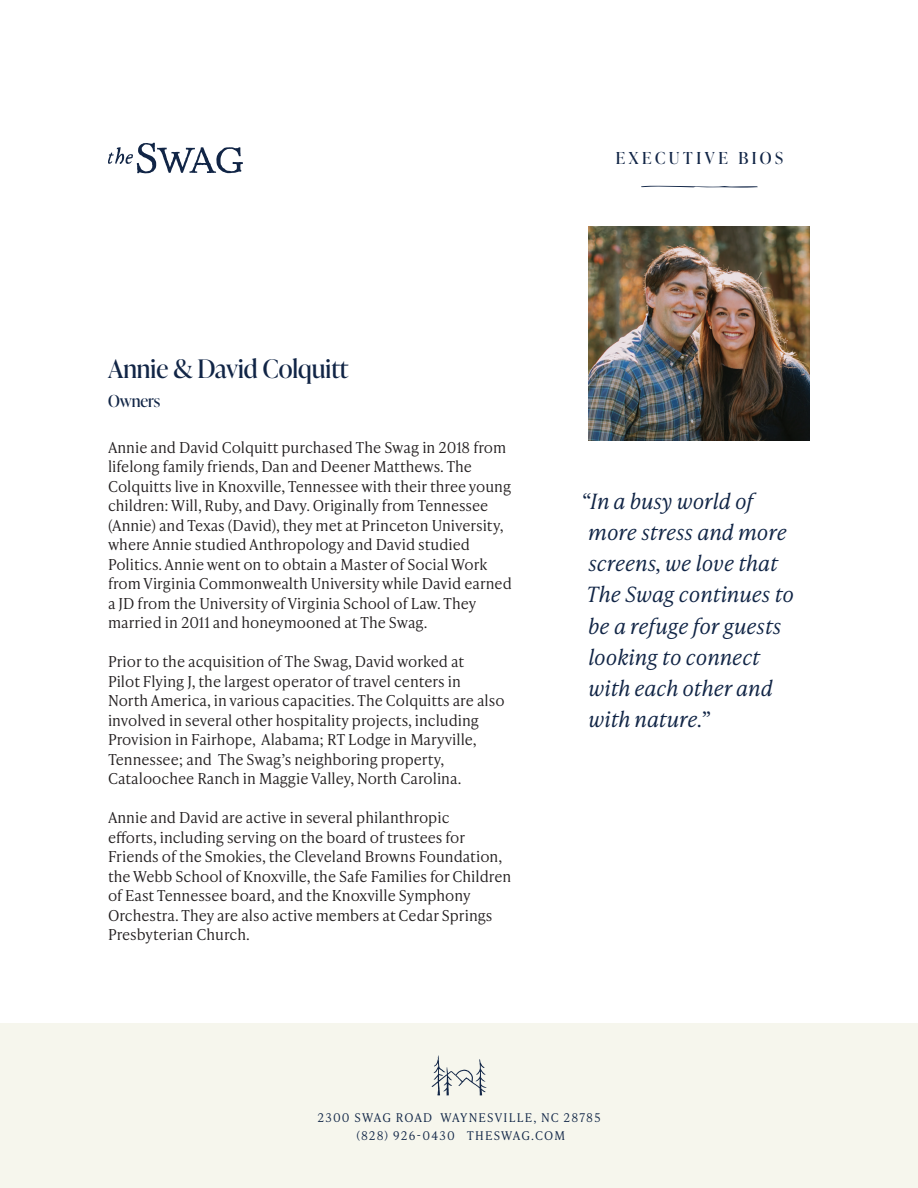
<style>
.page{position:relative;width:918px;height:1188px;background:#fff}
.page>*{position:absolute;margin:0;border:0;box-sizing:border-box;transform-origin:0 0}
.t1{font:25.5px "Ivy Presto Display";color:#112546}
.t2{font:italic 300 21px/31.2px "Ivy Presto Text";color:#112546}
.t3{font:16.5px "Ivy Presto Display";letter-spacing:.215em;color:#112546}
.t4{font:300 15px/19.5px "Ivy Presto Text";color:#231f20}
.t5{font:300 12px/18px "Ivy Presto Text";letter-spacing:.1em;color:#112647;text-align:center}
</style>
<div class="page">
<div style="left:0;top:1024px;width:918px;height:164px;background:#f6f6ed"></div>
<svg style="left:108px;top:143px;width:135px;height:30px"></svg>
<img style="left:588px;top:227px;width:221px;height:214px">
<svg style="left:431px;top:1055px;width:56px;height:40px"></svg>
<svg style="left:641px;top:186px;width:117px;height:2px"></svg>
<p class="t3" style="left:616px;top:146px;width:169px">EXECUTIVE BIOS</p>
<h1 class="t1" style="left:108px;top:351px;width:242px">Annie &amp; David Colquitt</h1>
<p class="t3" style="left:108px;top:389px;width:54px">Owners</p>
<p class="t4" style="left:108px;top:437px;width:405px">Annie and David Colquitt purchased The Swag in 2018 from lifelong family friends, Dan and Deener Matthews. The Colquitts live in Knoxville, Tennessee with their three young children: Will, Ruby, and Davy. Originally from Tennessee (Annie) and Texas (David), they met at Princeton University, where Annie studied Anthropology and David studied Politics. Annie went on to obtain a Master of Social Work from Virginia Commonwealth University while David earned a JD from the University of Virginia School of Law. They married in 2011 and honeymooned at The Swag.</p>
<p class="t4" style="left:108px;top:651px;width:398px">Prior to the acquisition of The Swag, David worked at<br>Pilot Flying J, the largest operator of travel centers in North America, in various capacities. The Colquitts are also involved in several other hospitality projects, including Provision in Fairhope, Alabama; RT Lodge in Maryville, Tennessee; and The Swag’s neighboring property, Cataloochee Ranch in Maggie Valley, North Carolina.</p>
<p class="t4" style="left:108px;top:807px;width:405px">Annie and David are active in several philanthropic<br>efforts, including serving on the board of trustees for Friends of the Smokies, the Cleveland Browns Foundation, the Webb School of Knoxville, the Safe Families for Children of East Tennessee board, and the Knoxville Symphony Orchestra. They are also active members at Cedar Springs Presbyterian Church.</p>
<h2 class="t2" style="left:581px;top:484px;width:215px">“In a busy world of more stress and more screens, we love that<br>The Swag continues to be a refuge for guests looking to connect with each other and with nature.”</h2>
<p class="t5" style="left:317px;top:1108px;width:285px">2300 SWAG ROAD WAYNESVILLE, NC 28785 (828) 926-0430 THESWAG.COM</p>
</div>
